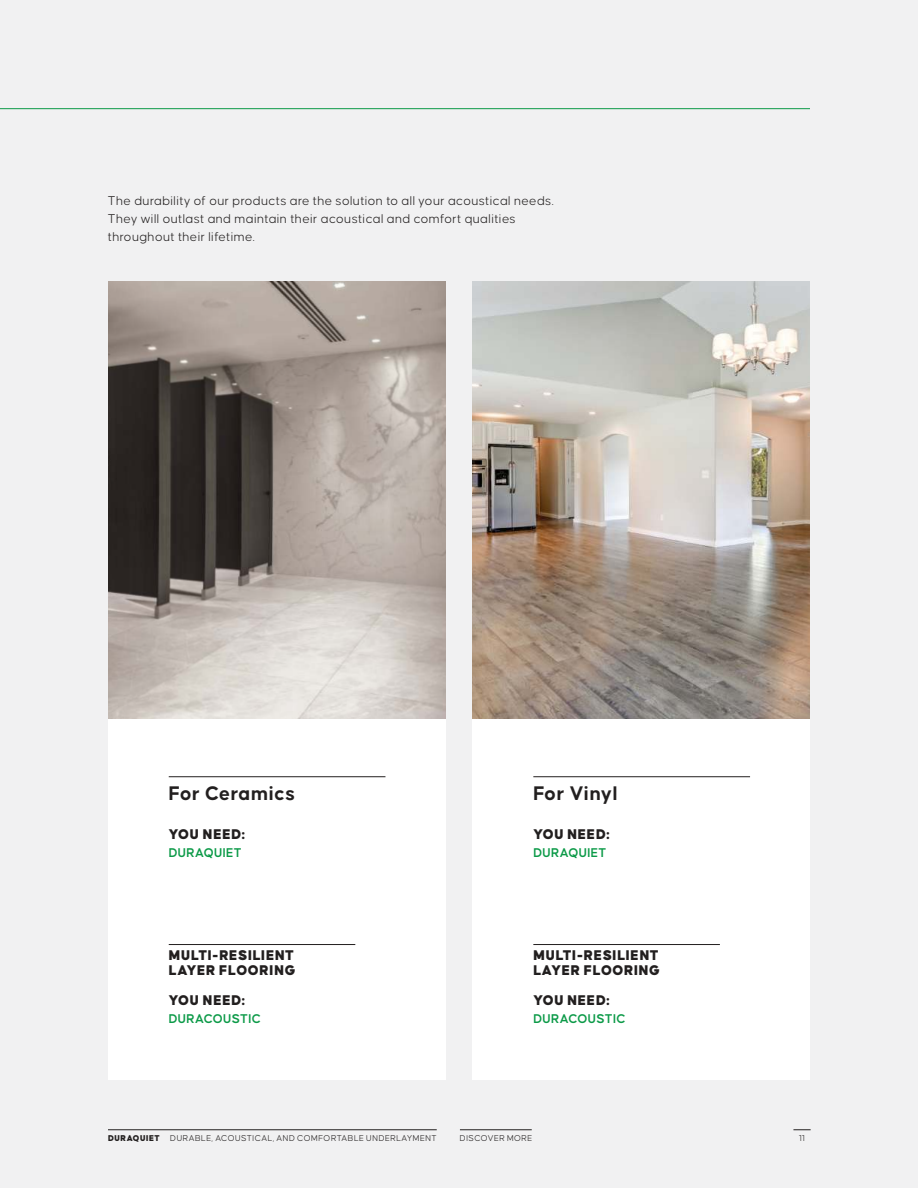
<style>
.page{position:relative;width:918px;height:1188px;background:#f1f1f2}
.page>*{position:absolute;margin:0;border:0;box-sizing:border-box;transform-origin:0 0}
.t1{font:700 21px "Causten";letter-spacing:.025em;color:#221f1f}
.t2{font:900 15px/15px "Causten";letter-spacing:.045em;color:#221f1f}
.t3{font:300 13.5px/18px "Causten";letter-spacing:.025em;color:#221f1f}
.t4{font:600 13.5px "Causten";letter-spacing:.025em;color:#0c9a48}
.t5{font:300 9px "Causten";letter-spacing:.06em;color:#221f1f}
.s1{font-weight:900}
</style>
<div class="page">
<img style="left:108px;top:282px;width:338px;height:437px">
<img style="left:472px;top:282px;width:338px;height:437px">
<svg style="left:793px;top:1130px;width:18px;height:1px"></svg>
<hr style="left:108px;top:1130px;width:329px;height:1px;background:#221f1f">
<hr style="left:0;top:108px;width:810px;height:1px;background:#0c9a48">
<div style="left:108px;top:719px;width:338px;height:361px;background:#fff"></div>
<div style="left:472px;top:719px;width:338px;height:361px;background:#fff"></div>
<hr style="left:169px;top:776px;width:216px;height:1px;background:#221f1f">
<hr style="left:533px;top:776px;width:217px;height:1px;background:#221f1f">
<hr style="left:460px;top:1130px;width:72px;height:1px;background:#221f1f">
<hr style="left:169px;top:944px;width:186px;height:1px;background:#221f1f">
<hr style="left:533px;top:944px;width:187px;height:1px;background:#221f1f">
<p class="t3" style="left:108px;top:192px;width:447px">The durability of our products are the solution to all your acoustical needs.<br>They will outlast and maintain their acoustical and comfort qualities throughout their lifetime.</p>
<h1 class="t1" style="left:169px;top:785px;width:128px">For Ceramics</h1>
<p class="t2" style="left:169px;top:828px;width:78px">YOU NEED:</p>
<p class="t4" style="left:169px;top:847px;width:75px">DURAQUIET</p>
<p class="t2" style="left:169px;top:948px;width:128px">MULTI-RESILIENT<br>LAYER FLOORING</p>
<p class="t2" style="left:169px;top:993px;width:78px">YOU NEED:</p>
<p class="t4" style="left:169px;top:1013px;width:94px">DURACOUSTIC</p>
<h1 class="t1" style="left:533px;top:785px;width:86px">For Vinyl</h1>
<p class="t2" style="left:533px;top:828px;width:78px">YOU NEED:</p>
<p class="t4" style="left:533px;top:847px;width:75px">DURAQUIET</p>
<p class="t2" style="left:533px;top:948px;width:128px">MULTI-RESILIENT<br>LAYER FLOORING</p>
<p class="t2" style="left:533px;top:993px;width:78px">YOU NEED:</p>
<p class="t4" style="left:533px;top:1013px;width:94px">DURACOUSTIC</p>
<p class="t5" style="left:108px;top:1134px;width:330px"><span class="s1">DURAQUIET</span> DURABLE, ACOUSTICAL, AND COMFORTABLE UNDERLAYMENT</p>
<p class="t5" style="left:799px;top:1134px;width:7px">11</p>
<p class="t5" style="left:460px;top:1134px;width:74px">DISCOVER MORE</p>
</div>
